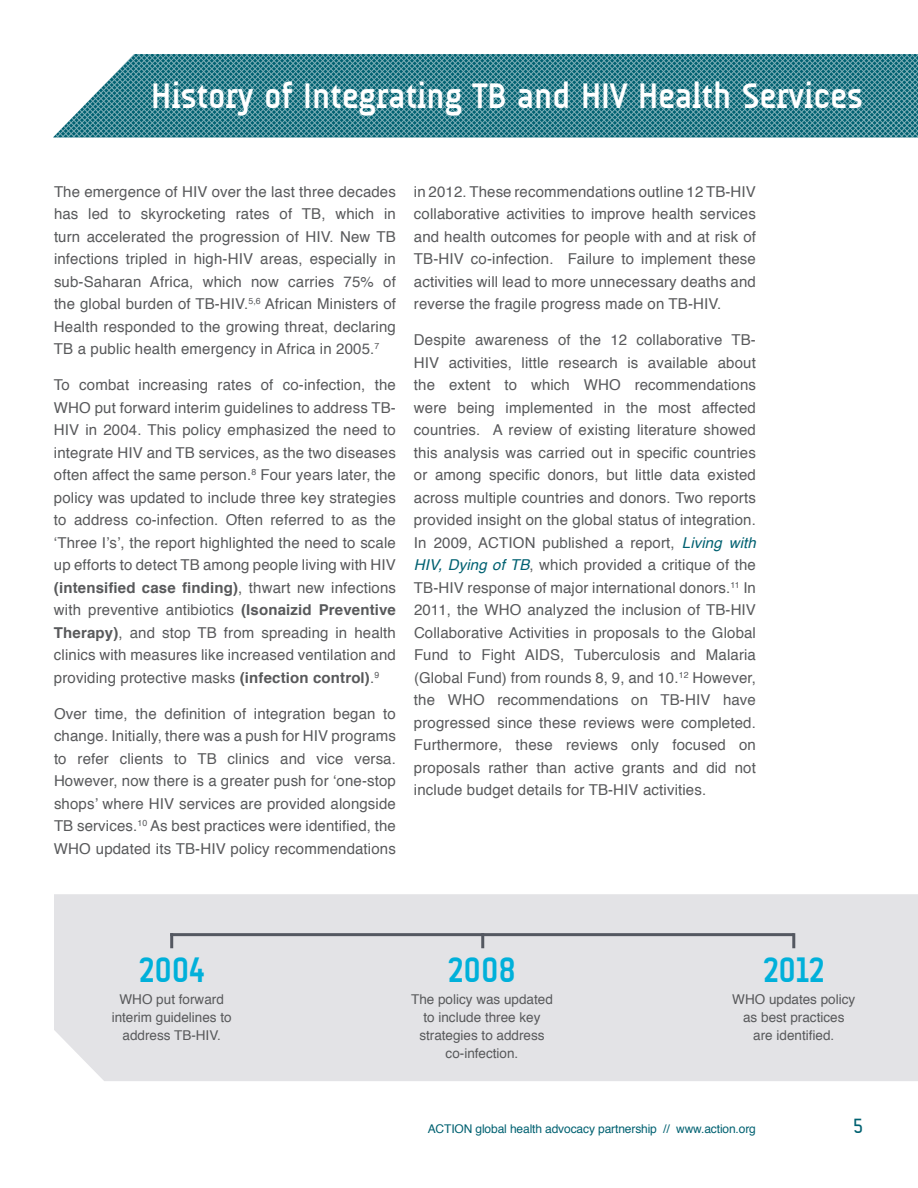
<style>
.page{position:relative;width:918px;height:1188px;background:#fff}
.page>*{position:absolute;margin:0;border:0;box-sizing:border-box;transform-origin:0 0}
.t1{font:700 36px "A Udimat";color:#fff}
.t2{font:700 36px "A Udimat";color:#00b0da}
.t3{font:21px "A Udimat";color:#006171}
.t4{font:15px/22.5px "Helvetica";letter-spacing:.01em;color:#58595b;text-align:justify}
.t5{font:13.5px/18px "Helvetica";color:#58595b;text-align:center}
.t6{font:12px "Helvetica";letter-spacing:-.01em;color:#006171}
.s1{font-weight:700}
.s2{font-style:italic;color:#006171}
</style>
<div class="page">
<svg style="left:53px;top:54px;width:865px;height:83px;background:#428995"></svg>
<div style="left:54px;top:894px;width:864px;height:187px;background:#e3e3e6"></div>
<hr style="left:170px;top:933px;width:624px;height:3px;background:#545861">
<hr style="left:170px;top:933px;width:3px;height:15px;background:#545861">
<hr style="left:481px;top:933px;width:3px;height:15px;background:#545861">
<hr style="left:792px;top:933px;width:3px;height:15px;background:#545861">
<h1 class="t1" style="left:151px;top:75px;width:713px">History of Integrating TB and HIV Health Services</h1>
<p class="t4" style="left:54px;top:181px;width:344px">The emergence of HIV over the last three decades has led to skyrocketing rates of TB, which in turn accelerated the progression of HIV. New TB infections tripled in high-HIV areas, especially in sub-Saharan Africa, which now carries 75% of the global burden of TB-HIV.<sup>5,6</sup> African Ministers of Health responded to the growing threat, declaring TB a public health emergency in Africa in 2005.<sup>7</sup></p>
<p class="t4" style="left:54px;top:374px;width:344px">To combat increasing rates of co-infection, the WHO put forward interim guidelines to address TB-HIV in 2004. This policy emphasized the need to integrate HIV and TB services, as the two diseases often affect the same person.<sup>8</sup> Four years later, the policy was updated to include three key strategies to address co-infection. Often referred to as the ‘Three I’s’, the report highlighted the need to scale up efforts to detect TB among people living with HIV <span class="s1">(intensified case finding)</span>, thwart new infections with preventive antibiotics <span class="s1">(Isonaizid Preventive Therapy)</span>, and stop TB from spreading in health clinics with measures like increased ventilation and providing protective masks <span class="s1">(infection control)</span>.<sup>9</sup></p>
<p class="t4" style="left:54px;top:703px;width:343px">Over time, the definition of integration began to change. Initially, there was a push for HIV programs to refer clients to TB clinics and vice versa.<br>However, now there is a greater push for ‘one-stop shops’ where HIV services are provided alongside TB services.<sup>10</sup> As best practices were identified, the WHO updated its TB-HIV policy recommendations</p>
<p class="t4" style="left:414px;top:181px;width:344px">in 2012. These recommendations outline 12 TB-HIV collaborative activities to improve health services and health outcomes for people with and at risk of TB-HIV co-infection. Failure to implement these activities will lead to more unnecessary deaths and reverse the fragile progress made on TB-HIV.</p>
<p class="t4" style="left:414px;top:329px;width:344px">Despite awareness of the 12 collaborative TB-HIV activities, little research is available about the extent to which WHO recommendations were being implemented in the most affected countries. A review of existing literature showed this analysis was carried out in specific countries or among specific donors, but little data existed across multiple countries and donors. Two reports provided insight on the global status of integration.<br>In 2009, ACTION published a report, <span class="s2">Living with HIV, Dying of TB</span>, which provided a critique of the TB-HIV response of major international donors.<sup>11</sup> In 2011, the WHO analyzed the inclusion of TB-HIV Collaborative Activities in proposals to the Global Fund to Fight AIDS, Tuberculosis and Malaria (Global Fund) from rounds 8, 9, and 10.<sup>12</sup> However, the WHO recommendations on TB-HIV have progressed since these reviews were completed.<br>Furthermore, these reviews only focused on proposals rather than active grants and did not include budget details for TB-HIV activities.</p>
<h1 class="t2" style="left:139px;top:949px;width:67px">2004</h1>
<p class="t5" style="left:112px;top:991px;width:122px">WHO put forward interim guidelines to address TB-HIV.</p>
<h1 class="t2" style="left:448px;top:949px;width:70px">2008</h1>
<p class="t5" style="left:411px;top:991px;width:143px">The policy was updated to include three key strategies to address co-infection.</p>
<h1 class="t2" style="left:763px;top:949px;width:63px">2012</h1>
<p class="t5" style="left:732px;top:991px;width:125px">WHO updates policy as best practices are identified.</p>
<p class="t6" style="left:428px;top:1120px;width:330px">ACTION global health advocacy partnership // www.action.org</p>
<h2 class="t3" style="left:853px;top:1114px;width:11px">5</h2>
</div>
